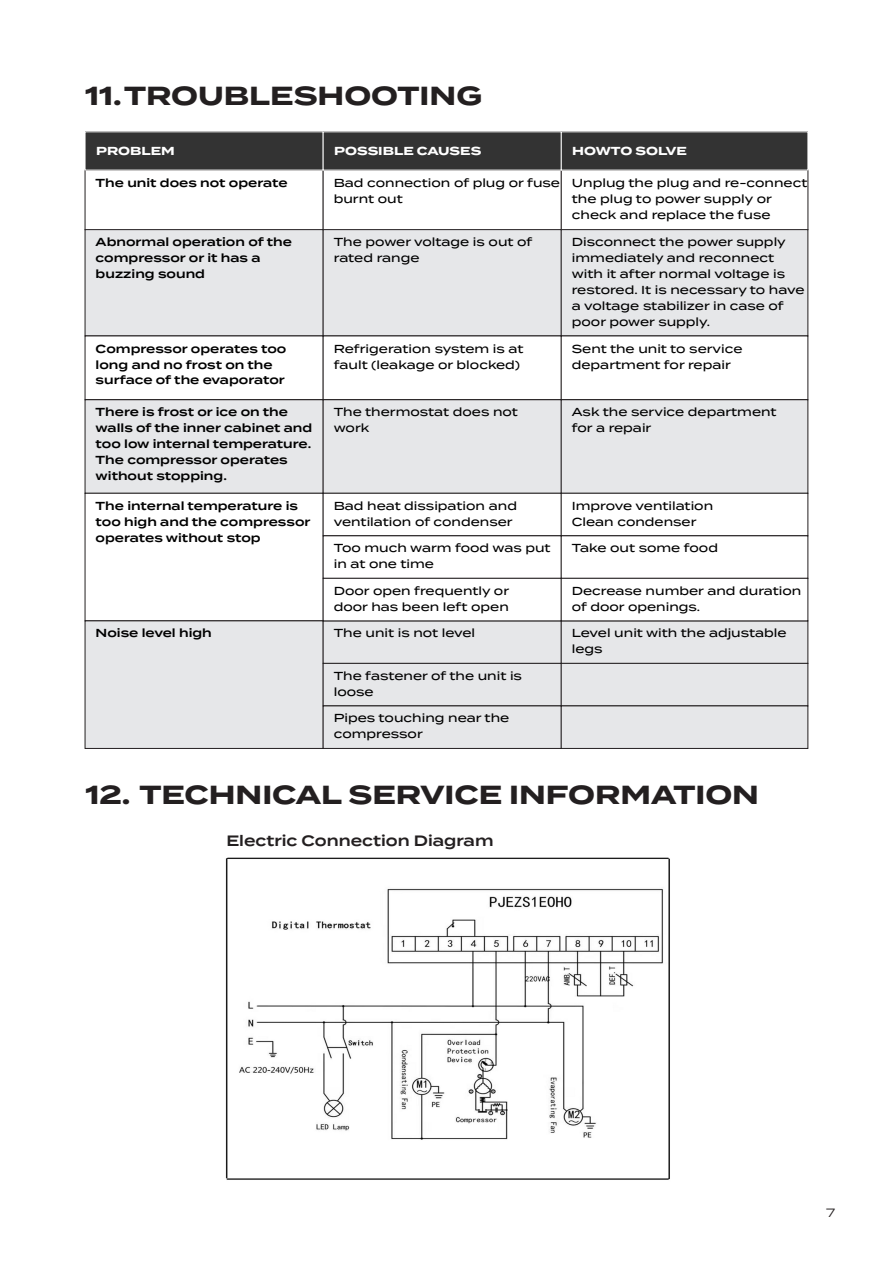
<style>
.page{position:relative;width:893px;height:1263px;background:#fff}
.page>*{position:absolute;margin:0;border:0;box-sizing:border-box;transform-origin:0 0}
.t1{font:700 26.1px "Termina";color:#231f20}
.t2{font:600 15px "Termina";color:#231f20}
.t3{font:12px "Termina";color:#231f20}
.t4{font:500 11.55px/15.9px "Termina";color:#000}
.t5{font:600 11.55px/15.9px "Termina";color:#000}
.t6{font:700 11.55px "Termina";color:#fff}
</style>
<div class="page">
<div style="left:85px;top:230px;width:238px;height:106px;background:#e6e7e9"></div>
<div style="left:85px;top:229px;width:239px;height:107px;border:1px solid #231f20"></div>
<div style="left:85px;top:400px;width:238px;height:93px;background:#e6e7e9"></div>
<div style="left:85px;top:399px;width:239px;height:95px;border:1px solid #231f20"></div>
<div style="left:85px;top:493px;width:239px;height:128px;border:1px solid #231f20"></div>
<div style="left:85px;top:621px;width:238px;height:127px;background:#e6e7e9"></div>
<div style="left:85px;top:620px;width:239px;height:129px;border:1px solid #231f20"></div>
<div style="left:323px;top:230px;width:238px;height:106px;background:#e6e7e9"></div>
<div style="left:323px;top:229px;width:239px;height:107px;border:1px solid #231f20"></div>
<div style="left:323px;top:400px;width:238px;height:93px;background:#e6e7e9"></div>
<div style="left:323px;top:399px;width:239px;height:95px;border:1px solid #231f20"></div>
<div style="left:323px;top:493px;width:239px;height:43px;border:1px solid #231f20"></div>
<div style="left:323px;top:621px;width:238px;height:42px;background:#e6e7e9"></div>
<div style="left:323px;top:535px;width:239px;height:44px;border:1px solid #231f20"></div>
<div style="left:323px;top:663px;width:238px;height:43px;background:#e6e7e9"></div>
<div style="left:323px;top:663px;width:239px;height:43px;border:1px solid #231f20"></div>
<div style="left:323px;top:578px;width:239px;height:43px;border:1px solid #231f20"></div>
<div style="left:323px;top:706px;width:238px;height:42px;background:#e6e7e9"></div>
<div style="left:323px;top:705px;width:239px;height:44px;border:1px solid #231f20"></div>
<div style="left:561px;top:230px;width:247px;height:106px;background:#e6e7e9"></div>
<div style="left:561px;top:229px;width:247px;height:107px;border:1px solid #231f20"></div>
<div style="left:561px;top:400px;width:247px;height:93px;background:#e6e7e9"></div>
<div style="left:561px;top:399px;width:247px;height:95px;border:1px solid #231f20"></div>
<div style="left:561px;top:493px;width:247px;height:43px;border:1px solid #231f20"></div>
<div style="left:561px;top:621px;width:247px;height:42px;background:#e6e7e9"></div>
<div style="left:561px;top:663px;width:247px;height:43px;background:#e6e7e9"></div>
<div style="left:561px;top:663px;width:247px;height:43px;border:1px solid #231f20"></div>
<div style="left:561px;top:706px;width:247px;height:42px;background:#e6e7e9"></div>
<div style="left:561px;top:705px;width:247px;height:44px;border:1px solid #231f20"></div>
<div style="left:561px;top:535px;width:247px;height:44px;border:1px solid #231f20"></div>
<div style="left:561px;top:578px;width:247px;height:43px;border:1px solid #231f20"></div>
<div style="left:85px;top:132px;width:238px;height:38px;background:#333"></div>
<div style="left:323px;top:132px;width:238px;height:38px;background:#333"></div>
<div style="left:561px;top:132px;width:247px;height:38px;background:#333"></div>
<img style="left:225px;top:857px;width:445px;height:323px">
<p class="t1" style="left:85px;top:77px;width:399px">11.TROUBLESHOOTING</p>
<p class="t6" style="left:96px;top:142px;width:80px">PROBLEM</p>
<p class="t6" style="left:334px;top:142px;width:149px">POSSIBLE CAUSES</p>
<p class="t6" style="left:572px;top:142px;width:116px">HOWTO SOLVE</p>
<p class="t5" style="left:96px;top:175px;width:193px">The unit does not operate</p>
<p class="t5" style="left:96px;top:234px;width:198px">Abnormal operation of the</p>
<p class="t5" style="left:96px;top:250px;width:166px">compressor or it has a</p>
<p class="t5" style="left:96px;top:266px;width:111px">buzzing sound</p>
<p class="t5" style="left:96px;top:340px;width:192px">Compressor operates too</p>
<p class="t5" style="left:96px;top:356px;width:191px">long and no frost on the surface of the evaporator</p>
<p class="t5" style="left:96px;top:404px;width:194px">There is frost or ice on the</p>
<p class="t5" style="left:96px;top:420px;width:218px">walls of the inner cabinet and</p>
<p class="t5" style="left:96px;top:436px;width:217px">too low internal temperature.</p>
<p class="t5" style="left:96px;top:452px;width:194px">The compressor operates</p>
<p class="t5" style="left:96px;top:468px;width:133px">without stopping.</p>
<p class="t5" style="left:96px;top:498px;width:216px">The internal temperature is too high and the compressor operates without stop</p>
<p class="t4" style="left:334px;top:174px;width:228px">Bad connection of plug or fuse</p>
<p class="t4" style="left:334px;top:190px;width:70px">burnt out</p>
<p class="t4" style="left:334px;top:234px;width:200px">The power voltage is out of</p>
<p class="t4" style="left:334px;top:250px;width:87px">rated range</p>
<p class="t4" style="left:334px;top:340px;width:191px">Refrigeration system is at</p>
<p class="t4" style="left:334px;top:356px;width:188px">fault (leakage or blocked)</p>
<p class="t4" style="left:334px;top:404px;width:186px">The thermostat does not</p>
<p class="t4" style="left:334px;top:420px;width:37px">work</p>
<p class="t4" style="left:572px;top:174px;width:237px">Unplug the plug and re-connect the plug to power supply or check and replace the fuse</p>
<p class="t4" style="left:572px;top:234px;width:216px">Disconnect the power supply</p>
<p class="t4" style="left:572px;top:250px;width:204px">immediately and reconnect</p>
<p class="t4" style="left:572px;top:266px;width:234px">with it after normal voltage is restored. It is necessary to have a voltage stabilizer in case of poor power supply.</p>
<p class="t4" style="left:572px;top:340px;width:172px">Sent the unit to service</p>
<p class="t4" style="left:572px;top:356px;width:160px">department for repair</p>
<p class="t4" style="left:572px;top:404px;width:206px">Ask the service department</p>
<p class="t4" style="left:572px;top:420px;width:81px">for a repair</p>
<p class="t4" style="left:334px;top:498px;width:185px">Bad heat dissipation and</p>
<p class="t4" style="left:334px;top:513px;width:180px">ventilation of condenser</p>
<p class="t4" style="left:334px;top:540px;width:218px">Too much warm food was put</p>
<p class="t4" style="left:334px;top:556px;width:102px">in at one time</p>
<p class="t4" style="left:334px;top:583px;width:177px">Door open frequently or</p>
<p class="t4" style="left:334px;top:599px;width:177px">door has been left open</p>
<p class="t4" style="left:572px;top:498px;width:143px">Improve ventilation</p>
<p class="t4" style="left:572px;top:513px;width:126px">Clean condenser</p>
<p class="t4" style="left:572px;top:540px;width:148px">Take out some food</p>
<p class="t4" style="left:572px;top:583px;width:231px">Decrease number and duration</p>
<p class="t4" style="left:572px;top:599px;width:130px">of door openings.</p>
<p class="t5" style="left:96px;top:625px;width:118px">Noise level high</p>
<p class="t4" style="left:334px;top:625px;width:143px">The unit is not level</p>
<p class="t4" style="left:572px;top:625px;width:216px">Level unit with the adjustable</p>
<p class="t4" style="left:572px;top:641px;width:32px">legs</p>
<p class="t4" style="left:334px;top:668px;width:190px">The fastener of the unit is</p>
<p class="t4" style="left:334px;top:684px;width:41px">loose</p>
<p class="t4" style="left:334px;top:710px;width:177px">Pipes touching near the</p>
<p class="t4" style="left:334px;top:726px;width:91px">compressor</p>
<p class="t1" style="left:85px;top:776px;width:675px">12. TECHNICAL SERVICE INFORMATION</p>
<p class="t2" style="left:226px;top:830px;width:269px">Electric Connection Diagram</p>
<p class="t3" style="left:826px;top:1204px;width:10px">7</p>
</div>
